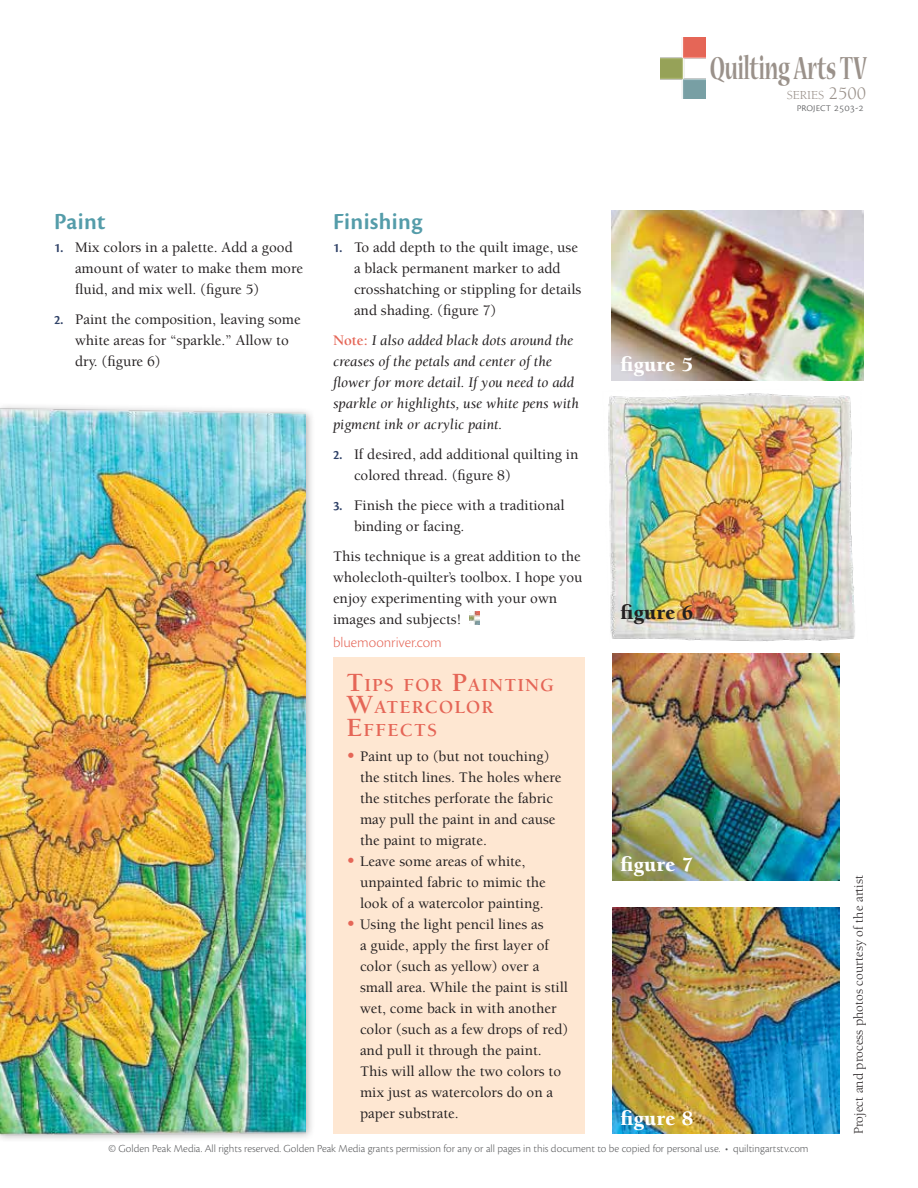
<style>
.page{position:relative;width:918px;height:1188px;background:#fff}
.page>*{position:absolute;margin:0;border:0;box-sizing:border-box;transform-origin:0 0}
.t1{font:700 expanded 35.4px "Nueva Std";color:#9a918a;scale:.5 1}
.t2{font:600 24px "Cronos Pro";letter-spacing:.015em;color:#549ca9}
.t3{font:900 21px "Berkeley";letter-spacing:.02em;color:#fff}
.t4{font:900 21px "Berkeley";color:#231f20}
.t5{font:700 18.9px/22.5px "Berkeley";letter-spacing:.055em;color:#e56657}
.t6{font:500 15px/21px "Berkeley";color:#231f20}
.t7{font:italic 15px/21px "Berkeley";color:#231f20}
.t8{font:300 15px "Cronos Pro";color:#e56657}
.t9{font:13.5px "Berkeley";color:#231f20}
.t10{font:12.6px "Berkeley";color:#9a918a}
.t11{font:300 12px "Cronos Pro";color:#58595b}
.t12{font:300 11.25px "Cronos Pro";color:#58595b}
.s1{font-size:18px}
.s2{font-family:"Cronos Pro";font-weight:600;font-size:13.5px;color:#2f4167}
.s3{font-weight:700;font-style:normal;color:#e56657}
.s4{font-size:27px}
.s5{font-size:18px;color:#e56657}
</style>
<div class="page">
<div style="left:333px;top:658px;width:252px;height:476px;background:#fee7d2"></div>
<svg style="left:470px;top:611px;width:9px;height:13px"></svg>
<img style="left:611px;top:211px;width:253px;height:169px">
<img style="left:608px;top:393px;width:247px;height:248px">
<img style="left:613px;top:654px;width:226px;height:226px">
<img style="left:613px;top:908px;width:226px;height:226px">
<div style="left:0;top:402px;width:315px;height:741px;background:#231f20;opacity:.35"></div>
<img style="left:0;top:402px;width:306px;height:741px">
<img style="left:661px;top:38px;width:45px;height:60px">
<h1 class="t1" style="left:710px;top:51px;width:316px">Quilting Arts TV</h1>
<p class="t11" style="left:797px;top:100px;width:69px">project 2503-2</p>
<p class="t10" style="left:787px;top:88px;width:81px">SERIES <span class="s1">2500</span></p>
<h2 class="t2" style="left:54px;top:208px;width:53px">Paint</h2>
<p class="t6" style="left:75px;top:237px;width:230px;text-indent:-21px"><span class="s2">1.</span> Mix colors in a palette. Add a good amount of water to make them more fluid, and mix well. (figure 5)</p>
<p class="t6" style="left:75px;top:309px;width:227px;text-indent:-21px"><span class="s2">2.</span> Paint the composition, leaving some white areas for “sparkle.” Allow to dry. (figure 6)</p>
<h2 class="t2" style="left:333px;top:208px;width:91px">Finishing</h2>
<p class="t6" style="left:354px;top:237px;width:229px;text-indent:-21px"><span class="s2">1.</span> To add depth to the quilt image, use a black permanent marker to add crosshatching or stippling for details and shading. (figure 7)</p>
<p class="t7" style="left:333px;top:330px;width:247px"><span class="s3">Note:</span> I also added black dots around the creases of the petals and center of the flower for more detail. If you need to add sparkle or highlights, use white pens with pigment ink or acrylic paint.</p>
<p class="t6" style="left:354px;top:444px;width:226px;text-indent:-21px"><span class="s2">2.</span> If desired, add additional quilting in colored thread. (figure 8)</p>
<p class="t6" style="left:354px;top:495px;width:212px;text-indent:-21px"><span class="s2">3.</span> Finish the piece with a traditional binding or facing.</p>
<p class="t6" style="left:333px;top:546px;width:251px">This technique is a great addition to the wholecloth-quilter’s toolbox. I hope you enjoy experimenting with your own images and subjects!</p>
<p class="t8" style="left:333px;top:634px;width:110px">bluemoonriver.com</p>
<p class="t5" style="left:346px;top:674px;width:209px"><span class="s4">T</span>IPS FOR <span class="s4">P</span>AINTING<br><span class="s4">W</span>ATERCOLOR<br><span class="s4">E</span>FFECTS</p>
<p class="t6" style="left:360px;top:746px;width:203px;text-indent:-14px"><span class="s5">•</span> Paint up to (but not touching) the stitch lines. The holes where the stitches perforate the fabric may pull the paint in and cause the paint to migrate.</p>
<p class="t6" style="left:360px;top:851px;width:187px;text-indent:-14px"><span class="s5">•</span> Leave some areas of white, unpainted fabric to mimic the look of a watercolor painting.</p>
<p class="t6" style="left:360px;top:914px;width:210px;text-indent:-14px"><span class="s5">•</span> Using the light pencil lines as<br>a guide, apply the first layer of color (such as yellow) over a small area. While the paint is still wet, come back in with another color (such as a few drops of red) and pull it through the paint.<br>This will allow the two colors to mix just as watercolors do on a paper substrate.</p>
<h3 class="t3" style="left:620px;top:354px;width:75px">figure 5</h3>
<h3 class="t4" style="left:620px;top:601px;width:75px">figure 6</h3>
<h3 class="t3" style="left:620px;top:853px;width:75px">figure 7</h3>
<h3 class="t3" style="left:620px;top:1107px;width:75px">figure 8</h3>
<p class="t9" style="left:851px;top:1134px;width:260px;rotate:-90deg">Project and process photos courtesy of the artist</p>
<p class="t12" style="left:109px;top:1142px;width:702px">© Golden Peak Media. All rights reserved. Golden Peak Media grants permission for any or all pages in this document to be copied for personal use. • quiltingartstv.com</p>
</div>
